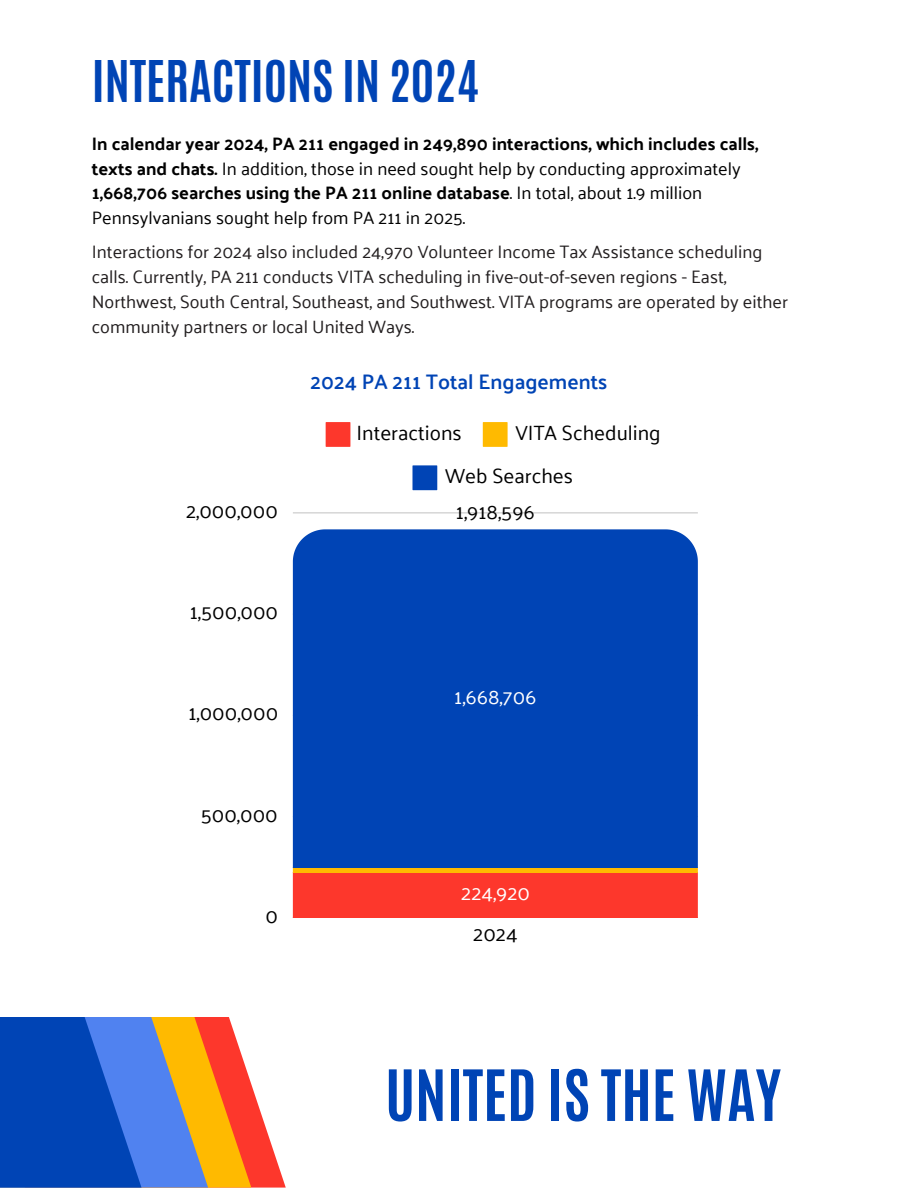
<style>
.page{position:relative;width:918px;height:1188px;background:#fff}
.page>*{position:absolute;margin:0;border:0;box-sizing:border-box;transform-origin:0 0}
.t1{font:700 60px "Antonio";color:#0044b5}
.t2{font:700 48px "Antonio";color:#0044b5}
.t3{font:600 21px "Palanquin";color:#0044b5}
.t4{font:20.7px/43.3px "Palanquin";color:#000}
.t5{font:20.7px "Palanquin";color:#fff}
.t6{font:18px/24.8px "Palanquin";color:#221e1f}
.t7{font:700 18px/24.8px "Palanquin";color:#000}
.s1{font-weight:400}
</style>
<div class="page">
<svg style="left:251px;top:1083px;width:35px;height:105px"></svg>
<svg style="left:208px;top:1017px;width:43px;height:171px;background:#fd7d30"></svg>
<svg style="left:141px;top:1017px;width:67px;height:171px;background:#9a968b"></svg>
<svg style="left:0;top:1017px;width:141px;height:171px;background:#0f50c0"></svg>
<svg style="left:326px;top:422px;width:24px;height:25px"></svg>
<svg style="left:483px;top:422px;width:25px;height:25px"></svg>
<svg style="left:412px;top:465px;width:25px;height:25px"></svg>
<hr style="left:293px;top:513px;width:405px;height:1px;background:#e7e7e7">
<svg style="left:293px;top:867px;width:405px;height:51px;background:#f8442a"></svg>
<div style="left:293px;top:529px;width:405px;height:338px;background:#0044b5"></div>
<p class="t2" style="left:92px;top:47px;width:389px">INTERACTIONS IN 2024</p>
<p class="t7" style="left:92px;top:131px;width:668px">In calendar year 2024, PA 211 engaged in 249,890 interactions, which includes calls, texts and chats. <span class="s1">In addition, those in need sought help by conducting approximately </span>1,668,706 searches using the PA 211 online database<span class="s1">. In total, about 1.9 million Pennsylvanians sought help from PA 211 in 2025.</span></p>
<p class="t6" style="left:92px;top:240px;width:698px">Interactions for 2024 also included 24,970 Volunteer Income Tax Assistance scheduling calls. Currently, PA 211 conducts VITA scheduling in five-out-of-seven regions - East, Northwest, South Central, Southeast, and Southwest. VITA programs are operated by either community partners or local United Ways.</p>
<h3 class="t3" style="left:311px;top:370px;width:298px">2024 PA 211 Total Engagements</h3>
<p class="t4" style="left:186px;top:489px;width:93px">2,000,000</p>
<p class="t4" style="left:190px;top:590px;width:90px">1,500,000</p>
<p class="t4" style="left:188px;top:692px;width:91px">1,000,000</p>
<p class="t4" style="left:201px;top:793px;width:79px">500,000</p>
<p class="t4" style="left:265px;top:894px;width:14px">0</p>
<p class="t4" style="left:445px;top:411px;width:217px;text-indent:70px">VITA Scheduling<br>Web Searches</p>
<p class="t4" style="left:356px;top:411px;width:107px">Interactions</p>
<p class="t4" style="left:456px;top:490px;width:81px">1,918,596</p>
<p class="t5" style="left:454px;top:685px;width:84px">1,668,706</p>
<p class="t5" style="left:461px;top:881px;width:71px">224,920</p>
<p class="t4" style="left:473px;top:913px;width:46px">2024</p>
<h2 class="t1" style="left:385px;top:1052px;width:397px">UNITED IS THE WAY</h2>
</div>
